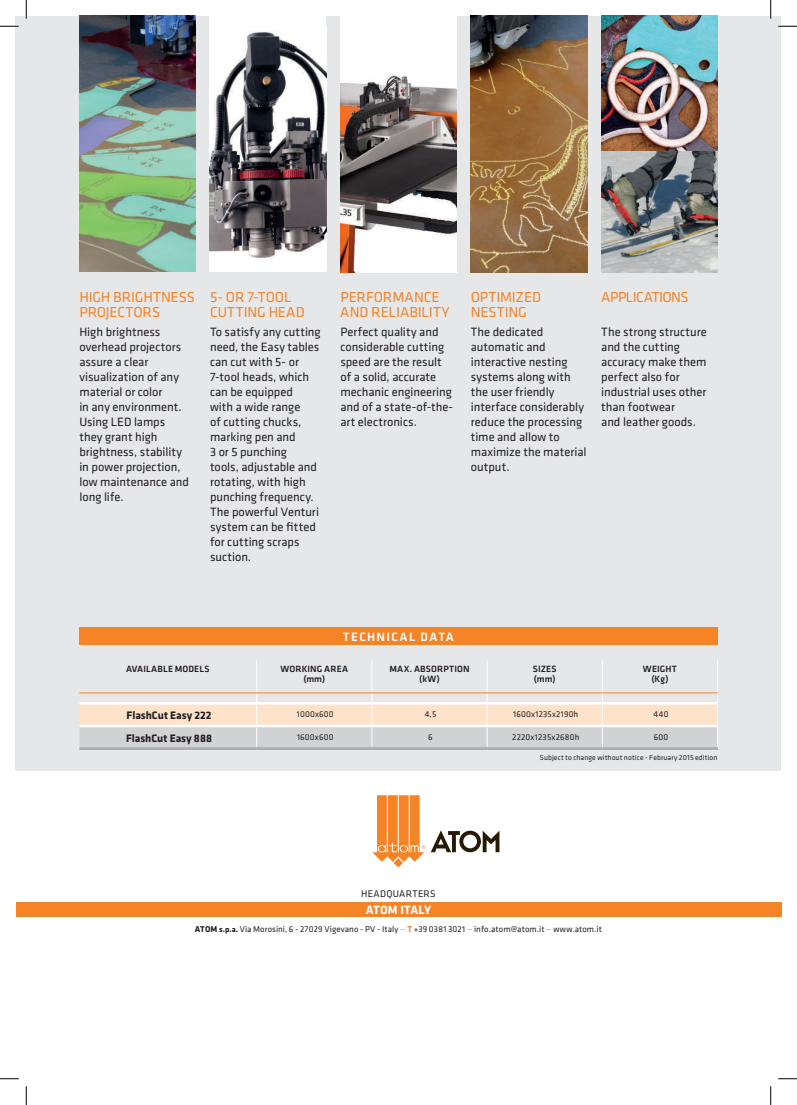
<style>
.page{position:relative;width:797px;height:1105px;background:#fff}
.page>*{position:absolute;margin:0;border:0;box-sizing:border-box;transform-origin:0 0}
.t1{font:15px/15px "Klavika";letter-spacing:-.005em;color:#f58427}
.t2{font:12.5px/15px "Klavika";color:#231f20}
.t3{font:500 12.5px "Klavika";letter-spacing:.105em;color:#fff}
.t4{font:700 12.5px "Klavika";letter-spacing:.005em;color:#fff}
.t5{font:700 11.25px "Klavika";color:#231f20}
.t6{font:10px "Klavika";letter-spacing:.025em;color:#231f20}
.t7{font:500 9.38px/10px "Klavika";letter-spacing:.015em;color:#231f20;text-align:center}
.t8{font:8.75px "Klavika";letter-spacing:.02em;color:#231f20}
.t9{font:7.5px "Klavika";letter-spacing:.015em;color:#231f20}
.s1{font-weight:700}
.s2{font-weight:700;font-size:8.12px}
.s3{color:#f58427}
.s4{font-weight:700;color:#f58427}
</style>
<div class="page">
<div style="left:16px;top:16px;width:765px;height:754px;background:#e6e7e9"></div>
<img style="left:340px;top:16px;width:116px;height:256px">
<img style="left:471px;top:16px;width:116px;height:256px">
<div style="left:79px;top:627px;width:638px;height:18px;background:#f58427"></div>
<hr style="left:256px;top:660px;width:1px;height:32px;background:#fff">
<hr style="left:371px;top:660px;width:1px;height:32px;background:#fff">
<hr style="left:486px;top:660px;width:1px;height:32px;background:#fff">
<hr style="left:602px;top:660px;width:1px;height:32px;background:#fff">
<hr style="left:717px;top:660px;width:1px;height:32px;background:#fff">
<hr style="left:79px;top:692px;width:178px;height:1px;background:#f58427">
<hr style="left:257px;top:692px;width:115px;height:1px;background:#f58427">
<hr style="left:372px;top:692px;width:115px;height:1px;background:#f58427">
<hr style="left:487px;top:692px;width:115px;height:1px;background:#f58427">
<hr style="left:602px;top:692px;width:116px;height:1px;background:#f58427">
<hr style="left:79px;top:747px;width:178px;height:3px;background:#a8a9ad">
<hr style="left:257px;top:747px;width:115px;height:3px;background:#a8a9ad">
<hr style="left:372px;top:747px;width:115px;height:3px;background:#a8a9ad">
<hr style="left:487px;top:747px;width:115px;height:3px;background:#a8a9ad">
<svg style="left:79px;top:693px;width:639px;height:56px"></svg>
<hr style="left:602px;top:702px;width:115px;height:3px;background:#fff">
<hr style="left:602px;top:725px;width:116px;height:2px;background:#fff">
<hr style="left:602px;top:747px;width:116px;height:3px;background:#a8a9ad">
<svg style="left:431px;top:830px;width:68px;height:22px"></svg>
<svg style="left:372px;top:795px;width:53px;height:72px"></svg>
<div style="left:16px;top:903px;width:765px;height:14px;background:#f58427"></div>
<div style="left:210px;top:16px;width:116px;height:256px;background:#fff"></div>
<img style="left:210px;top:32px;width:116px;height:227px">
<img style="left:79px;top:16px;width:117px;height:255px">
<img style="left:601px;top:150px;width:116px;height:122px">
<img style="left:601px;top:16px;width:116px;height:134px">
<svg style="left:0;top:25px;width:19px;height:2px"></svg>
<svg style="left:778px;top:25px;width:19px;height:2px"></svg>
<svg style="left:0;top:1078px;width:19px;height:1px"></svg>
<svg style="left:778px;top:1078px;width:19px;height:1px"></svg>
<svg style="left:25px;top:0;width:2px;height:19px"></svg>
<svg style="left:25px;top:1086px;width:2px;height:19px"></svg>
<svg style="left:770px;top:0;width:1px;height:19px"></svg>
<svg style="left:770px;top:1086px;width:1px;height:19px"></svg>
<p class="t1" style="left:79px;top:290px;width:117px">HIGH BRIGHTNESS<br>PROJECTORS</p>
<p class="t1" style="left:210px;top:290px;width:86px">5- OR 7-TOOL<br>CUTTING HEAD</p>
<p class="t2" style="left:210px;top:325px;width:112px">To satisfy any cutting need, the Easy tables can cut with 5- or<br>7-tool heads, which can be equipped<br>with a wide range<br>of cutting chucks, marking pen and<br>3 or 5 punching<br>tools, adjustable and rotating, with high punching frequency.<br>The powerful Venturi system can be fitted for cutting scraps suction.</p>
<p class="t2" style="left:340px;top:325px;width:114px">Perfect quality and considerable cutting speed are the result of a solid, accurate mechanic engineering and of a state-of-the&shy;art electronics.</p>
<p class="t2" style="left:471px;top:325px;width:117px">The dedicated automatic and interactive nesting systems along with the user friendly interface considerably reduce the processing time and allow to maximize the material output.</p>
<p class="t2" style="left:601px;top:325px;width:107px">The strong structure and the cutting accuracy make them perfect also for industrial uses other than footwear<br>and leather goods.</p>
<p class="t1" style="left:340px;top:290px;width:44px">PERFORMAN</p>
<p class="t1" style="left:424px;top:290px;width:17px">CE</p>
<p class="t1" style="left:340px;top:305px;width:10px">AND</p>
<p class="t1" style="left:371px;top:305px;width:80px">RELIABILITY</p>
<p class="t1" style="left:471px;top:290px;width:69px">OPTIMIZED<br>NESTING</p>
<p class="t1" style="left:601px;top:290px;width:8px">APPLI</p>
<p class="t1" style="left:636px;top:290px;width:54px">CATIONS</p>
<p class="t2" style="left:79px;top:325px;width:111px">High brightness overhead projectors assure a clear visualization of any material or color<br>in any environment.<br>Using LED lamps they grant high brightness, stability in power projection, low maintenance and long life.</p>
<p class="t3" style="left:343px;top:630px;width:113px">TECHNICAL DATA</p>
<p class="t7" style="left:126px;top:664px;width:85px">AVAILABLE MODELS</p>
<p class="t7" style="left:280px;top:664px;width:69px">WORKING AREA (MM)</p>
<p class="t7" style="left:389px;top:664px;width:82px">MAX. ABSORPTION (KW)</p>
<p class="t7" style="left:533px;top:664px;width:25px;text-align:left">SIZES (MM)</p>
<p class="t7" style="left:643px;top:664px;width:35px">WEIGHT (KG)</p>
<p class="t5" style="left:127px;top:709px;width:86px">FlashCut Easy 222</p>
<p class="t8" style="left:297px;top:709px;width:38px">1000x600</p>
<p class="t8" style="left:425px;top:709px;width:13px">4,5</p>
<p class="t8" style="left:513px;top:709px;width:67px">1600x1235x2190h</p>
<p class="t8" style="left:653px;top:709px;width:17px">440</p>
<p class="t5" style="left:126px;top:732px;width:87px">FlashCut Easy 888</p>
<p class="t8" style="left:297px;top:732px;width:38px">1600x600</p>
<p class="t8" style="left:428px;top:732px;width:6px">6</p>
<p class="t8" style="left:512px;top:732px;width:69px">2220x1235x2680h</p>
<p class="t8" style="left:653px;top:732px;width:16px">600</p>
<p class="t9" style="left:540px;top:753px;width:179px">Subject to change without notice - February 2015 edition</p>
<p class="t6" style="left:361px;top:888px;width:75px">Headquarters</p>
<p class="t4" style="left:366px;top:903px;width:67px">ATOM ITALY</p>
<p class="t8" style="left:195px;top:924px;width:408px"><span class="s1">ATOM</span> <span class="s2">s.p.a.</span> Via Morosini, 6 - 27029 Vigevano - PV - Italy <span class="s3">—</span> <span class="s4">T</span> +39 0381 3021 <span class="s3">—</span> info.atom@atom.it <span class="s3">—</span> www.atom.it</p>
</div>
